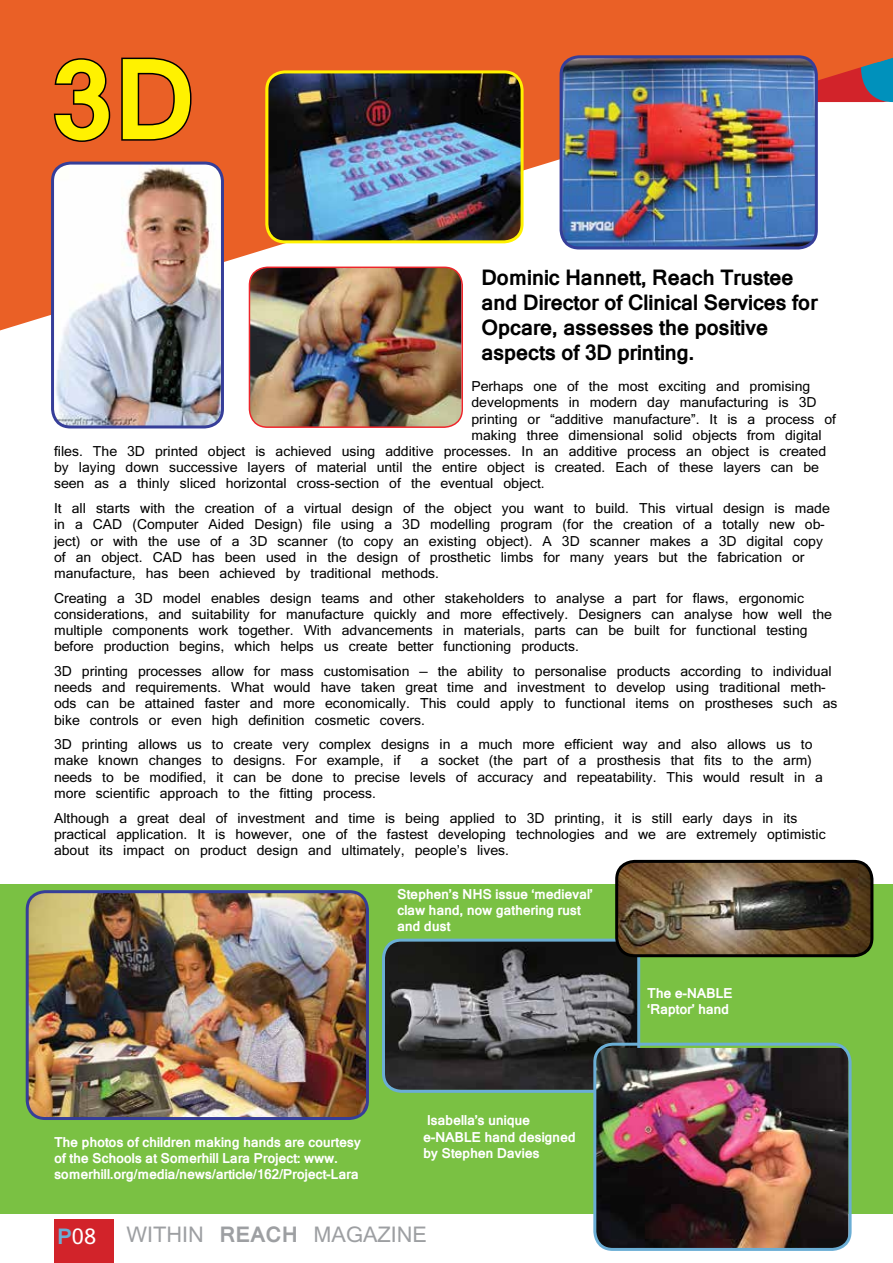
<style>
.page{position:relative;width:893px;height:1263px;background:#fff}
.page>*{position:absolute;margin:0;border:0;box-sizing:border-box;transform-origin:0 0}
.t1{font:700 108px "Kartika";color:#fff200}
.t2{font:700 21px/25.2px "Kartika";letter-spacing:-.025em;color:#000}
.t3{font:21px "Kartika";color:#9d9fa2}
.t4{font:21px "Kartika";color:#fff}
.t5{font:13.5px/16.2px "Kartika";color:#000}
.t6{font:700 13.5px/16.2px "Kartika";letter-spacing:-.025em;color:#fff}
.s1{font-weight:700;color:#6baed5}
.s2{font-weight:700}
</style>
<div class="page">
<div style="left:0;top:884px;width:893px;height:329px;background:#7ac143"></div>
<div style="left:54px;top:1219px;width:59px;height:44px;background:#d2232a"></div>
<svg style="left:0;top:0;width:893px;height:345px;fill:#ea6026"></svg>
<svg style="left:52px;top:56px;width:60px;height:88px"></svg>
<svg style="left:120px;top:56px;width:73px;height:86px"></svg>
<img style="left:561px;top:57px;width:255px;height:191px">
<div style="left:560px;top:55px;width:258px;height:194px;border:3px solid #363e99;border-radius:18px"></div>
<img style="left:27px;top:894px;width:340px;height:224px">
<div style="left:26px;top:890px;width:343px;height:230px;border:3px solid #363e99;border-radius:18px"></div>
<img style="left:53px;top:163px;width:169px;height:264px">
<div style="left:51px;top:162px;width:173px;height:266px;border:3px solid #363e99;border-radius:18px"></div>
<img style="left:268px;top:72px;width:254px;height:170px">
<div style="left:265px;top:70px;width:259px;height:173px;border:3px solid #fff200;border-radius:18px"></div>
<img style="left:249px;top:267px;width:212px;height:160px">
<div style="left:249px;top:267px;width:214px;height:161px;border:2px solid #ee252b;border-radius:18px"></div>
<img style="left:386px;top:940px;width:250px;height:149px">
<div style="left:382px;top:939px;width:258px;height:154px;border:3px solid #6baed5;border-radius:18px"></div>
<img style="left:595px;top:1048px;width:253px;height:199px">
<div style="left:593px;top:1043px;width:259px;height:208px;border:3px solid #6baed5;border-radius:18px"></div>
<img style="left:617px;top:861px;width:255px;height:95px">
<div style="left:615px;top:860px;width:258px;height:97px;border:3px solid #000;border-radius:18px"></div>
<h1 class="t1" style="left:51px;top:33px;width:147px">3D</h1>
<h2 class="t2" style="left:481px;top:266px;width:338px">Dominic Hannett, Reach Trustee and Director of Clinical Services for<br>Opcare, assesses the positive aspects of 3D printing.</h2>
<p class="t5" style="left:471px;top:380px;width:340px">Perhaps one of the most exciting and promising</p>
<p class="t5" style="left:471px;top:396px;width:347px">developments in modern day manufacturing is 3D</p>
<p class="t5" style="left:471px;top:412px;width:366px">printing or “additive manufacture”. It is a process of</p>
<p class="t5" style="left:471px;top:428px;width:352px">making three dimensional solid objects from digital</p>
<p class="t5" style="left:54px;top:444px;width:774px">files. The 3D printed object is achieved using additive processes. In an additive process an object is created</p>
<p class="t5" style="left:54px;top:461px;width:766px">by laying down successive layers of material until the entire object is created. Each of these layers can be</p>
<p class="t5" style="left:54px;top:477px;width:492px">seen as a thinly sliced horizontal cross-section of the eventual object.</p>
<p class="t5" style="left:54px;top:501px;width:777px">It all starts with the creation of a virtual design of the object you want to build. This virtual design is made in a CAD (Computer Aided Design) file using a 3D modelling program (for the creation of a totally new ob&shy;ject) or with the use of a 3D scanner (to copy an existing object). A 3D scanner makes a 3D digital copy of an object. CAD has been used in the design of prosthetic limbs for many years but the fabrication or manufacture, has been achieved by traditional methods.</p>
<p class="t5" style="left:54px;top:591px;width:779px">Creating a 3D model enables design teams and other stakeholders to analyse a part for flaws, ergonomic considerations, and suitability for manufacture quickly and more effectively. Designers can analyse how well the multiple components work together. With advancements in materials, parts can be built for functional testing before production begins, which helps us create better functioning products.</p>
<p class="t5" style="left:54px;top:664px;width:785px">3D printing processes allow for mass customisation — the ability to personalise products according to individual needs and requirements. What would have taken great time and investment to develop using traditional meth&shy;ods can be attained faster and more economically. This could apply to functional items on prostheses such as bike controls or even high definition cosmetic covers.</p>
<p class="t5" style="left:54px;top:738px;width:760px">3D printing allows us to create very complex designs in a much more efficient way and also allows us to make known changes to designs. For example, if</p>
<p class="t5" style="left:54px;top:754px;width:770px;text-indent:367px">a socket (the part of a prosthesis that fits to the arm) needs to be modified, it can be done to precise levels of accuracy and repeatability. This would result in a more scientific approach to the fitting process.</p>
<p class="t5" style="left:54px;top:811px;width:773px">Although a great deal of investment and time is being applied to 3D printing, it is still early days in its practical application. It is however, one of the fastest developing technologies and we are extremely optimistic about its impact on product design and ultimately, people’s lives.</p>
<p class="t6" style="left:397px;top:887px;width:197px">Stephen’s NHS issue ‘medieval’ claw hand, now gathering rust and dust</p>
<p class="t6" style="left:54px;top:1135px;width:309px">The photos of children making hands are courtesy of the Schools at Somerhill Lara Project: www. somerhill.org/media/news/article/162/Project-Lara</p>
<p class="t6" style="left:423px;top:1114px;width:154px">Isabella’s unique e-NABLE hand designed by Stephen Davies</p>
<h2 class="t4" style="left:57px;top:1223px;width:41px"><span class="s1">P</span>08</h2>
<h2 class="t3" style="left:127px;top:1222px;width:302px">WITHIN <span class="s2">REACH</span> MAGAZINE</h2>
<p class="t6" style="left:647px;top:986px;width:87px">The e-NABLE ‘Raptor’ hand</p>
</div>
